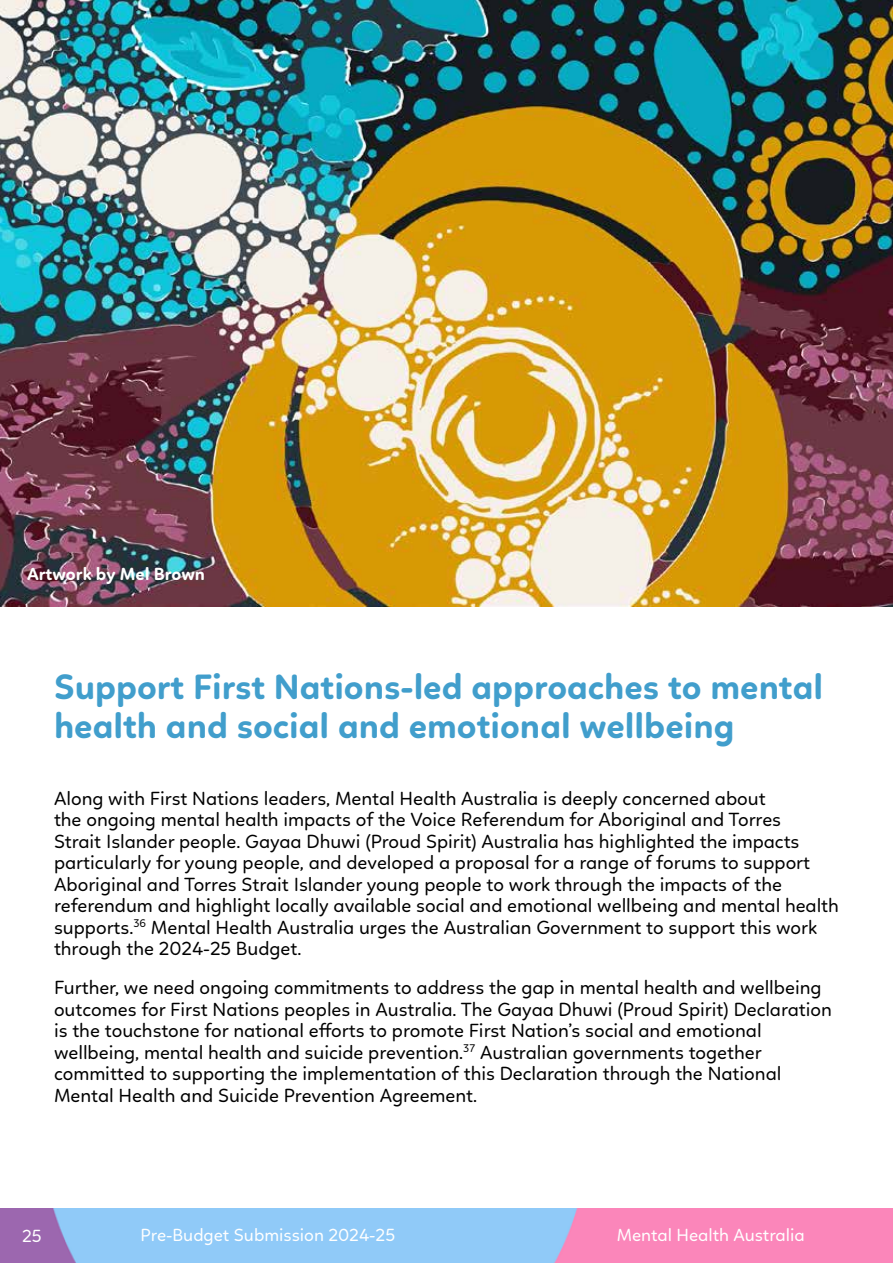
<style>
.page{position:relative;width:893px;height:1263px;background:#fff}
.page>*{position:absolute;margin:0;border:0;box-sizing:border-box;transform-origin:0 0}
.t1{font:700 36px/39.6px "Linotte";color:#419ecc}
.t2{font:19.5px/21.5px "Linotte";color:#000}
.t3{font:18px "Linotte";color:#fff}
.t4{font:700 18px "Linotte";color:#fff}
</style>
<div class="page">
<img style="left:0;top:1209px;width:893px;height:54px">
<img style="left:0;top:0;width:893px;height:606px">
<p class="t4" style="left:27px;top:563px;width:180px">Artwork by Mel Brown</p>
<h1 class="t1" style="left:54px;top:666px;width:771px">Support First Nations-led approaches to mental health and social and emotional wellbeing</h1>
<p class="t2" style="left:54px;top:787px;width:786px">Along with First Nations leaders, Mental Health Australia is deeply concerned about<br>the ongoing mental health impacts of the Voice Referendum for Aboriginal and Torres<br>Strait Islander people. Gayaa Dhuwi (Proud Spirit) Australia has highlighted the impacts particularly for young people, and developed a proposal for a range of forums to support Aboriginal and Torres Strait Islander young people to work through the impacts of the referendum and highlight locally available social and emotional wellbeing and mental health supports.<sup>36</sup> Mental Health Australia urges the Australian Government to support this work through the 2024-25 Budget.</p>
<p class="t2" style="left:54px;top:977px;width:779px">Further, we need ongoing commitments to address the gap in mental health and wellbeing outcomes for First Nations peoples in Australia. The Gayaa Dhuwi (Proud Spirit) Declaration is the touchstone for national efforts to promote First Nation’s social and emotional wellbeing, mental health and suicide prevention.<sup>37</sup> Australian governments together committed to supporting the implementation of this Declaration through the National Mental Health and Suicide Prevention Agreement.</p>
<p class="t3" style="left:22px;top:1225px;width:21px">25</p>
<p class="t3" style="left:141px;top:1225px;width:256px">Pre-Budget Submission 2024-25</p>
<p class="t3" style="left:617px;top:1225px;width:189px">Mental Health Australia</p>
</div>
